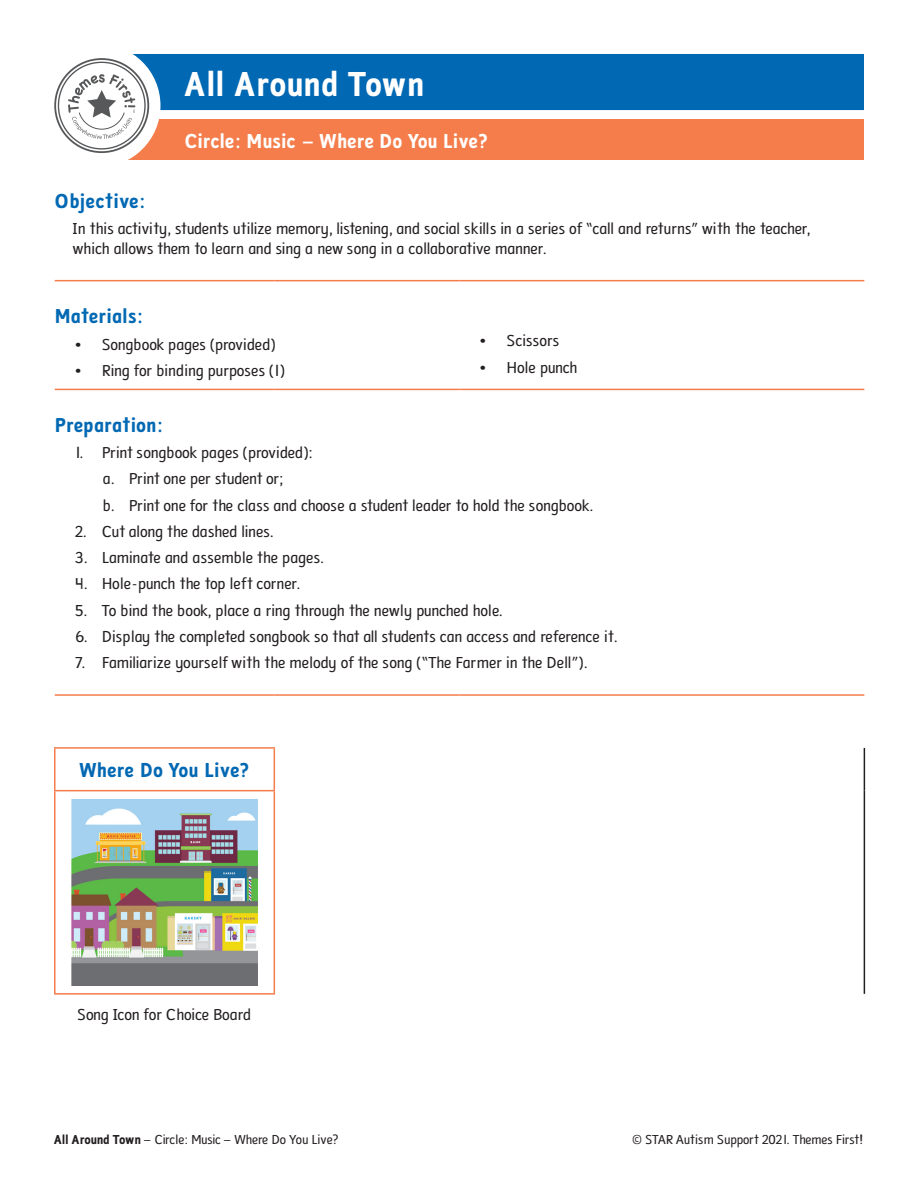
<style>
.page{position:relative;width:918px;height:1188px;background:#fff}
.page>*{position:absolute;margin:0;border:0;box-sizing:border-box;transform-origin:0 0}
.t1{font:36px "Folder Bold Primary";letter-spacing:-.035em;color:#fff}
.Instructions_1_Heade{font:21px "Folder Bold Primary";letter-spacing:-.02em;color:#0168b3}
.t2{font:21px "Folder Bold Primary";letter-spacing:-.035em;color:#fff}
.Instructions_2_-_Bod{font:16.5px/19.5px "Folder Reg Primary";letter-spacing:-.04em;color:#231f20}
.Activity_Script__2{font:16.5px "Folder Reg Primary";letter-spacing:-.04em;color:#231f20}
.t3{font:13.5px "Folder Reg Primary";letter-spacing:-.04em;color:#231f20}
.s1{font-family:"Folder Bold Primary"}
</style>
<div class="page">
<div style="left:106px;top:120px;width:758px;height:40px;background:#f47d4b"></div>
<div style="left:106px;top:54px;width:758px;height:56px;background:#0168b3"></div>
<div style="left:37px;top:44px;width:123px;height:123px;background:#fff;border-radius:50%"></div>
<svg style="left:55px;top:59px;width:93px;height:93px"></svg>
<div style="left:54px;top:58px;width:95px;height:95px;border:2px solid #57585a;border-radius:50%"></div>
<svg style="left:68px;top:74px;width:67px;height:65px"></svg>
<hr style="left:55px;top:280px;width:219px;height:1px;background:#f47d4b">
<hr style="left:274px;top:280px;width:186px;height:1px;background:#f47d4b">
<hr style="left:460px;top:280px;width:404px;height:1px;background:#f47d4b">
<hr style="left:55px;top:389px;width:219px;height:1px;background:#f47d4b">
<hr style="left:274px;top:389px;width:186px;height:1px;background:#f47d4b">
<hr style="left:460px;top:389px;width:404px;height:1px;background:#f47d4b">
<hr style="left:55px;top:694px;width:219px;height:2px;background:#f47d4b">
<hr style="left:274px;top:694px;width:186px;height:2px;background:#f47d4b">
<hr style="left:460px;top:694px;width:404px;height:2px;background:#f47d4b">
<hr style="left:864px;top:748px;width:1px;height:43px;background:#231f20">
<hr style="left:864px;top:791px;width:1px;height:203px;background:#231f20">
<hr style="left:54px;top:747px;width:221px;height:2px;background:#f47d4b">
<hr style="left:54px;top:749px;width:2px;height:41px;background:#f47d4b">
<hr style="left:274px;top:749px;width:1px;height:41px;background:#f47d4b">
<hr style="left:54px;top:790px;width:221px;height:1px;background:#f47d4b">
<hr style="left:54px;top:791px;width:2px;height:202px;background:#f47d4b">
<hr style="left:274px;top:791px;width:1px;height:202px;background:#f47d4b">
<hr style="left:54px;top:993px;width:221px;height:2px;background:#f47d4b">
<img style="left:72px;top:799px;width:185px;height:186px">
<h1 class="t1" style="left:185px;top:63px;width:243px">All Around Town</h1>
<p class="t2" style="left:185px;top:129px;width:305px">Circle: Music – Where Do You Live?</p>
<p class="Instructions_1_Heade" style="left:55px;top:189px;width:93px">Objective:</p>
<p class="Instructions_2_-_Bod" style="left:73px;top:219px;width:739px">In this activity, students utilize memory, listening, and social skills in a series of “call and returns” with the teacher, which allows them to learn and sing a new song in a collaborative manner.</p>
<p class="Instructions_1_Heade" style="left:55px;top:304px;width:90px">Materials:</p>
<p class="Instructions_2_-_Bod" style="left:75px;top:335px;width:203px">• Songbook pages (provided)</p>
<p class="Instructions_2_-_Bod" style="left:75px;top:361px;width:212px">• Ring for binding purposes (1)</p>
<p class="Instructions_2_-_Bod" style="left:480px;top:331px;width:81px">• Scissors</p>
<p class="Instructions_2_-_Bod" style="left:480px;top:358px;width:100px">• Hole punch</p>
<p class="Instructions_1_Heade" style="left:55px;top:413px;width:110px">Preparation:</p>
<p class="Instructions_2_-_Bod" style="left:75px;top:443px;width:240px">1. Print songbook pages (provided):</p>
<p class="Instructions_2_-_Bod" style="left:103px;top:469px;width:182px">a. Print one per student or;</p>
<p class="Instructions_2_-_Bod" style="left:103px;top:496px;width:493px">b. Print one for the class and choose a student leader to hold the songbook.</p>
<p class="Instructions_2_-_Bod" style="left:75px;top:522px;width:201px">2. Cut along the dashed lines.</p>
<p class="Instructions_2_-_Bod" style="left:75px;top:548px;width:251px">3. Laminate and assemble the pages.</p>
<p class="Instructions_2_-_Bod" style="left:75px;top:574px;width:227px">4. Hole-punch the top left corner.</p>
<p class="Instructions_2_-_Bod" style="left:75px;top:601px;width:430px">5. To bind the book, place a ring through the newly punched hole.</p>
<p class="Instructions_2_-_Bod" style="left:75px;top:627px;width:545px">6. Display the completed songbook so that all students can access and reference it.</p>
<p class="Instructions_2_-_Bod" style="left:75px;top:653px;width:515px">7. Familiarize yourself with the melody of the song (“The Farmer in the Dell”).</p>
<p class="Instructions_1_Heade" style="left:80px;top:758px;width:171px">Where Do You Live?</p>
<p class="Activity_Script__2" style="left:77px;top:1005px;width:176px">Song Icon for Choice Board</p>
<p class="t3" style="left:54px;top:1132px;width:286px"><span class="s1">All Around Town</span> – Circle: Music – Where Do You Live?</p>
<p class="t3" style="left:632px;top:1132px;width:233px">© STAR Autism Support 2021. Themes First!</p>
</div>
